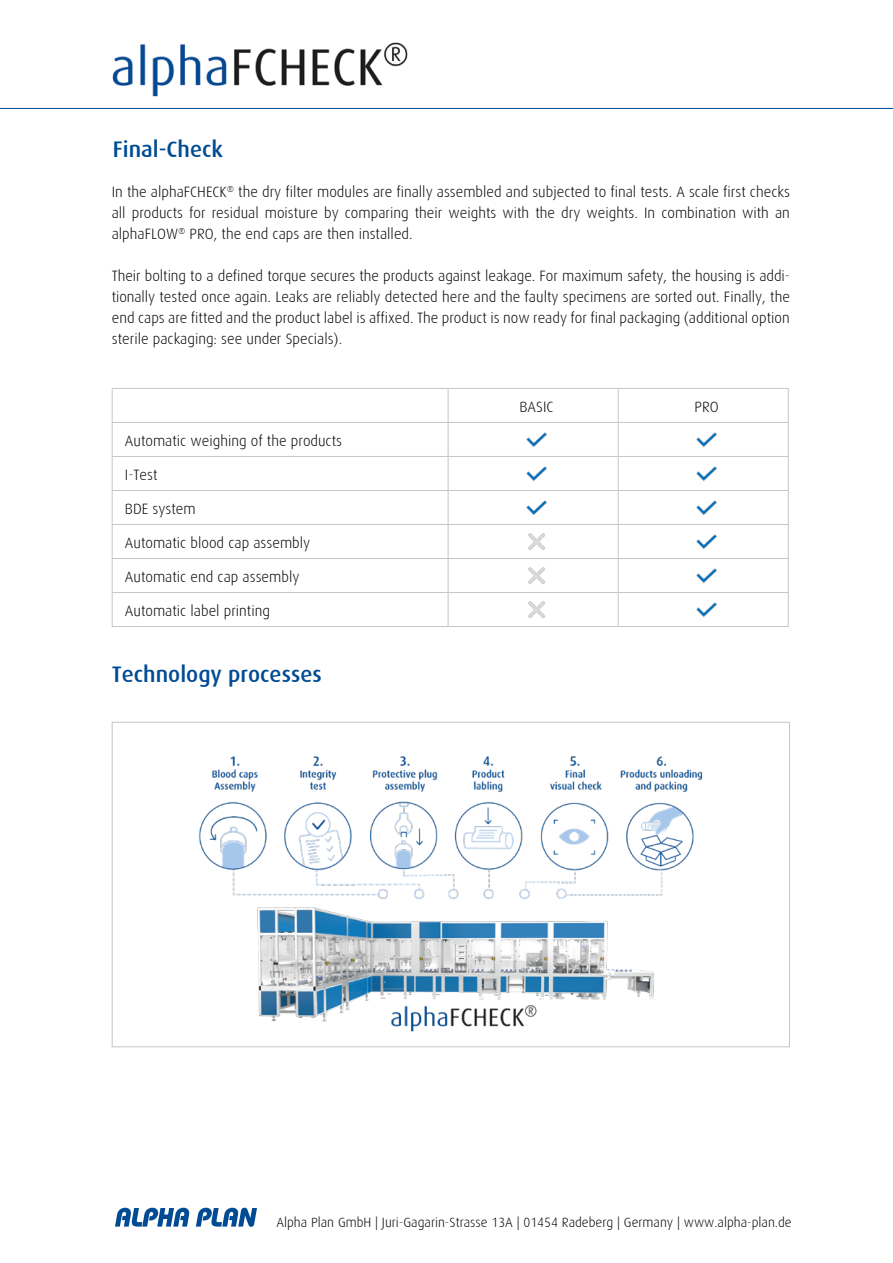
<style>
.page{position:relative;width:893px;height:1263px;background:#fff}
.page>*{position:absolute;margin:0;border:0;box-sizing:border-box;transform-origin:0 0}
.t1{font:500 22.5px "Dax";color:#004b93}
.t2{font:300 15px/21px "Dax";color:#000;text-align:justify}
.t3{font:300 13.5px "Dax";color:#000}
</style>
<div class="page">
<img style="left:112px;top:42px;width:296px;height:55px">
<svg style="left:115px;top:1208px;width:142px;height:19px"></svg>
<img style="left:199px;top:756px;width:504px;height:276px">
<hr style="left:112px;top:388px;width:336px;height:1px;background:#c6c6c6">
<hr style="left:112px;top:389px;width:1px;height:33px;background:#c6c6c6">
<hr style="left:448px;top:388px;width:170px;height:1px;background:#c6c6c6">
<hr style="left:448px;top:389px;width:1px;height:33px;background:#c6c6c6">
<hr style="left:618px;top:388px;width:171px;height:1px;background:#c6c6c6">
<hr style="left:618px;top:389px;width:1px;height:33px;background:#c6c6c6">
<hr style="left:788px;top:389px;width:1px;height:33px;background:#c6c6c6">
<hr style="left:112px;top:422px;width:336px;height:1px;background:#c6c6c6">
<hr style="left:112px;top:423px;width:1px;height:33px;background:#c6c6c6">
<hr style="left:448px;top:422px;width:170px;height:1px;background:#c6c6c6">
<hr style="left:448px;top:423px;width:1px;height:33px;background:#c6c6c6">
<hr style="left:618px;top:422px;width:171px;height:1px;background:#c6c6c6">
<hr style="left:618px;top:423px;width:1px;height:33px;background:#c6c6c6">
<hr style="left:788px;top:423px;width:1px;height:33px;background:#c6c6c6">
<hr style="left:112px;top:456px;width:336px;height:1px;background:#c6c6c6">
<hr style="left:112px;top:457px;width:1px;height:33px;background:#c6c6c6">
<hr style="left:448px;top:456px;width:170px;height:1px;background:#c6c6c6">
<hr style="left:448px;top:457px;width:1px;height:33px;background:#c6c6c6">
<hr style="left:618px;top:456px;width:171px;height:1px;background:#c6c6c6">
<hr style="left:618px;top:457px;width:1px;height:33px;background:#c6c6c6">
<hr style="left:788px;top:457px;width:1px;height:33px;background:#c6c6c6">
<hr style="left:112px;top:490px;width:336px;height:1px;background:#c6c6c6">
<hr style="left:112px;top:491px;width:1px;height:33px;background:#c6c6c6">
<hr style="left:448px;top:490px;width:170px;height:1px;background:#c6c6c6">
<hr style="left:448px;top:491px;width:1px;height:33px;background:#c6c6c6">
<hr style="left:618px;top:490px;width:171px;height:1px;background:#c6c6c6">
<hr style="left:618px;top:491px;width:1px;height:33px;background:#c6c6c6">
<hr style="left:788px;top:491px;width:1px;height:33px;background:#c6c6c6">
<hr style="left:112px;top:524px;width:336px;height:1px;background:#c6c6c6">
<hr style="left:112px;top:525px;width:1px;height:33px;background:#c6c6c6">
<hr style="left:448px;top:524px;width:170px;height:1px;background:#c6c6c6">
<hr style="left:448px;top:525px;width:1px;height:33px;background:#c6c6c6">
<hr style="left:618px;top:524px;width:171px;height:1px;background:#c6c6c6">
<hr style="left:618px;top:525px;width:1px;height:33px;background:#c6c6c6">
<hr style="left:788px;top:525px;width:1px;height:33px;background:#c6c6c6">
<hr style="left:112px;top:558px;width:336px;height:1px;background:#c6c6c6">
<hr style="left:112px;top:559px;width:1px;height:33px;background:#c6c6c6">
<hr style="left:448px;top:558px;width:170px;height:1px;background:#c6c6c6">
<hr style="left:448px;top:559px;width:1px;height:33px;background:#c6c6c6">
<hr style="left:618px;top:558px;width:171px;height:1px;background:#c6c6c6">
<hr style="left:618px;top:559px;width:1px;height:33px;background:#c6c6c6">
<hr style="left:788px;top:559px;width:1px;height:33px;background:#c6c6c6">
<hr style="left:112px;top:592px;width:336px;height:1px;background:#c6c6c6">
<hr style="left:112px;top:593px;width:1px;height:33px;background:#c6c6c6">
<hr style="left:448px;top:592px;width:170px;height:1px;background:#c6c6c6">
<hr style="left:448px;top:593px;width:1px;height:33px;background:#c6c6c6">
<hr style="left:618px;top:592px;width:171px;height:1px;background:#c6c6c6">
<hr style="left:618px;top:593px;width:1px;height:33px;background:#c6c6c6">
<hr style="left:788px;top:593px;width:1px;height:33px;background:#c6c6c6">
<hr style="left:112px;top:626px;width:336px;height:1px;background:#c6c6c6">
<hr style="left:448px;top:626px;width:170px;height:1px;background:#c6c6c6">
<hr style="left:618px;top:626px;width:171px;height:1px;background:#c6c6c6">
<img style="left:526px;top:432px;width:21px;height:15px">
<img style="left:696px;top:432px;width:21px;height:15px">
<img style="left:526px;top:466px;width:21px;height:15px">
<img style="left:696px;top:466px;width:21px;height:15px">
<img style="left:526px;top:500px;width:21px;height:15px">
<img style="left:696px;top:500px;width:21px;height:15px">
<img style="left:528px;top:533px;width:17px;height:17px">
<img style="left:696px;top:534px;width:21px;height:15px">
<img style="left:528px;top:567px;width:17px;height:17px">
<img style="left:696px;top:568px;width:21px;height:15px">
<img style="left:528px;top:601px;width:17px;height:17px">
<img style="left:696px;top:602px;width:21px;height:15px">
<hr style="left:0;top:108px;width:893px;height:1px;background:#004b93">
<h1 class="t1" style="left:113px;top:137px;width:112px">Final-Check</h1>
<p class="t2" style="left:112px;top:182px;width:680px">In the alphaFCHECK<sup>®</sup> the dry filter modules are finally assembled and subjected to final tests. A scale first checks all products for residual moisture by comparing their weights with the dry weights. In combination with an alphaFLOW<sup>®</sup> PRO, the end caps are then installed.</p>
<p class="t2" style="left:112px;top:266px;width:680px">Their bolting to a defined torque secures the products against leakage. For maximum safety, the housing is addi&shy;tionally tested once again. Leaks are reliably detected here and the faulty specimens are sorted out. Finally, the end caps are fitted and the product label is affixed. The product is now ready for final packaging (additional option sterile packaging: see under Specials).</p>
<p class="t2" style="left:125px;top:430px;width:219px">Automatic weighing of the products</p>
<p class="t2" style="left:125px;top:464px;width:34px">I-Test</p>
<p class="t2" style="left:125px;top:498px;width:72px">BDE system</p>
<p class="t2" style="left:125px;top:532px;width:187px">Automatic blood cap assembly</p>
<p class="t2" style="left:125px;top:567px;width:176px">Automatic end cap assembly</p>
<p class="t2" style="left:125px;top:601px;width:147px">Automatic label printing</p>
<h1 class="t1" style="left:112px;top:661px;width:211px">Technology processes</h1>
<p class="t2" style="left:519px;top:396px;width:36px">BASIC</p>
<p class="t2" style="left:694px;top:396px;width:26px">PRO</p>
<p class="t3" style="left:276px;top:1215px;width:517px">Alpha Plan GmbH | Juri-Gagarin-Strasse 13A | 01454 Radeberg | Germany | www.alpha-plan.de</p>
</div>
